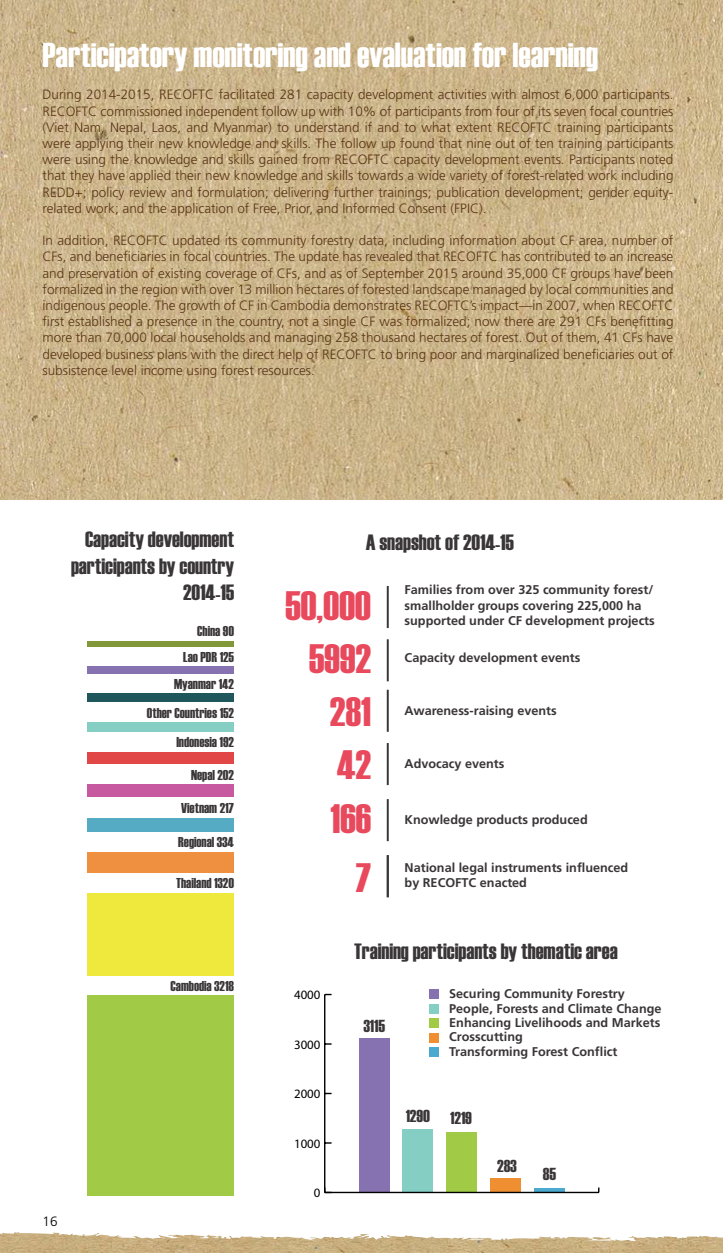
<style>
.page{position:relative;width:723px;height:1253px;background:#fff}
.page>*{position:absolute;margin:0;border:0;box-sizing:border-box;transform-origin:0 0}
.t1{font:41.1px "Haettenschweiler";color:#e8495c}
.t2{font:34.5px "Haettenschweiler";color:#fff}
.t3{font:22.2px/26.5px "Haettenschweiler";color:#3a3637;text-align:right}
.t4{font:17.4px "Haettenschweiler";color:#3a3637}
.t5{font:14.25px "Haettenschweiler";color:#3a3637}
.t6{font:300 13.5px/16.2px "Frutiger";color:#5a3515;text-align:justify}
.t7{font:300 13.5px "Frutiger";color:#000}
.t8{font:12.9px "Myriad Pro";color:#000}
.t9{font:700 12.6px/15.1px "Frutiger";color:#3a3637}
</style>
<div class="page">
<img style="left:0;top:1232px;width:396px;height:21px">
<img style="left:0;top:0;width:723px;height:500px">
<svg style="left:534px;top:1188px;width:31px;height:4px"></svg>
<div style="left:490px;top:1178px;width:31px;height:14px;background:#ef8f32"></div>
<div style="left:446px;top:1132px;width:31px;height:60px;background:#a1ca46"></div>
<div style="left:402px;top:1128px;width:31px;height:64px;background:#85cec4"></div>
<div style="left:359px;top:1038px;width:30px;height:154px;background:#8672b1"></div>
<hr style="left:325px;top:1192px;width:274px;height:1px;background:#000">
<hr style="left:324px;top:994px;width:1px;height:198px;background:#000">
<svg style="left:325px;top:1142px;width:6px;height:2px"></svg>
<svg style="left:325px;top:1043px;width:6px;height:2px"></svg>
<div style="left:428px;top:989px;width:10px;height:10px;background:#8672b1"></div>
<div style="left:428px;top:1047px;width:10px;height:10px;background:#4ba9d0"></div>
<div style="left:428px;top:1033px;width:10px;height:9px;background:#ef8f32"></div>
<div style="left:428px;top:1018px;width:10px;height:10px;background:#a1ca46"></div>
<div style="left:428px;top:1004px;width:10px;height:9px;background:#85cec4"></div>
<div style="left:88px;top:893px;width:146px;height:82px;background:#efe83d"></div>
<div style="left:88px;top:852px;width:146px;height:21px;background:#ef9040"></div>
<div style="left:88px;top:818px;width:146px;height:13px;background:#54abc3"></div>
<div style="left:88px;top:784px;width:146px;height:13px;background:#c6599f"></div>
<div style="left:88px;top:752px;width:146px;height:11px;background:#e24748"></div>
<div style="left:88px;top:722px;width:146px;height:10px;background:#85cec4"></div>
<div style="left:88px;top:693px;width:146px;height:9px;background:#1f575c"></div>
<div style="left:88px;top:666px;width:146px;height:8px;background:#8672b1"></div>
<div style="left:88px;top:641px;width:146px;height:6px;background:#82963a"></div>
<div style="left:88px;top:996px;width:146px;height:200px;background:#a1ca46"></div>
<hr style="left:387px;top:586px;width:2px;height:42px;background:#3a3637">
<hr style="left:387px;top:639px;width:2px;height:42px;background:#3a3637">
<hr style="left:387px;top:690px;width:2px;height:42px;background:#3a3637">
<hr style="left:387px;top:743px;width:2px;height:42px;background:#3a3637">
<hr style="left:387px;top:799px;width:2px;height:42px;background:#3a3637">
<hr style="left:387px;top:855px;width:2px;height:42px;background:#3a3637">
<h2 class="t2" style="left:43px;top:35px;width:557px">Participatory monitoring and evaluation for learning</h2>
<p class="t6" style="left:43px;top:87px;width:632px">During 2014-2015, RECOFTC facilitated 281 capacity development activities with almost 6,000 participants.<br>RECOFTC commissioned independent follow up with 10% of participants from four of its seven focal countries (Viet Nam, Nepal, Laos, and Myanmar) to understand if and to what extent RECOFTC training participants were applying their new knowledge and skills. The follow up found that nine out of ten training participants were using the knowledge and skills gained from RECOFTC capacity development events. Participants noted that they have applied their new knowledge and skills towards a wide variety of forest-related work including REDD+; policy review and formulation; delivering further trainings; publication development; gender equity&shy;related work; and the application of Free, Prior, and Informed Consent (FPIC).</p>
<p class="t6" style="left:43px;top:232px;width:632px">In addition, RECOFTC updated its community forestry data, including information about CF area, number of CFs, and beneficiaries in focal countries. The update has revealed that RECOFTC has contributed to an increase and preservation of existing coverage of CFs, and as of September 2015 around 35,000 CF groups have been formalized in the region with over 13 million hectares of forested landscape managed by local communities and indigenous people. The growth of CF in Cambodia demonstrates RECOFTC’s impact—in 2007, when RECOFTC first established a presence in the country, not a single CF was formalized; now there are 291 CFs benefitting more than 70,000 local households and managing 258 thousand hectares of forest. Out of them, 41 CFs have developed business plans with the direct help of RECOFTC to bring poor and marginalized beneficiaries out of subsistence level income using forest resources.</p>
<h3 class="t3" style="left:71px;top:525px;width:164px">Capacity development participants by country<br>2014-15</h3>
<p class="t5" style="left:197px;top:623px;width:38px">China 90</p>
<p class="t5" style="left:183px;top:648px;width:52px">Lao PDR 125</p>
<p class="t5" style="left:174px;top:676px;width:61px">Myanmar 142</p>
<p class="t5" style="left:147px;top:705px;width:89px">Other Countries 152</p>
<p class="t5" style="left:176px;top:734px;width:59px">Indonesia 192</p>
<p class="t5" style="left:191px;top:766px;width:44px">Nepal 202</p>
<p class="t5" style="left:181px;top:800px;width:54px">Vietnam 217</p>
<p class="t5" style="left:178px;top:834px;width:57px">Regional 334</p>
<p class="t5" style="left:176px;top:875px;width:59px">Thailand 1320</p>
<p class="t5" style="left:171px;top:978px;width:65px">Cambodia 3218</p>
<p class="t7" style="left:43px;top:1214px;width:17px">16</p>
<h3 class="t3" style="left:366px;top:527px;width:150px">A snapshot of 2014-15</h3>
<h1 class="t1" style="left:285px;top:582px;width:87px">50,000</h1>
<p class="t9" style="left:404px;top:582px;width:252px">Families from over 325 community forest/ smallholder groups covering 225,000 ha supported under CF development projects</p>
<h1 class="t1" style="left:309px;top:635px;width:64px">5992</h1>
<p class="t9" style="left:404px;top:650px;width:177px">Capacity development events</p>
<h1 class="t1" style="left:330px;top:688px;width:43px">281</h1>
<p class="t9" style="left:404px;top:703px;width:154px">Awareness-raising events</p>
<h1 class="t1" style="left:337px;top:741px;width:35px">42</h1>
<p class="t9" style="left:404px;top:756px;width:101px">Advocacy events</p>
<h1 class="t1" style="left:330px;top:795px;width:42px">166</h1>
<p class="t9" style="left:404px;top:812px;width:185px">Knowledge products produced</p>
<h1 class="t1" style="left:355px;top:854px;width:17px">7</h1>
<p class="t9" style="left:404px;top:860px;width:225px">National legal instruments influenced by RECOFTC enacted</p>
<p class="t8" style="left:294px;top:987px;width:28px">4000</p>
<p class="t8" style="left:294px;top:1036px;width:28px">3000</p>
<p class="t8" style="left:294px;top:1086px;width:28px">2000</p>
<p class="t8" style="left:294px;top:1135px;width:28px">1000</p>
<p class="t8" style="left:314px;top:1185px;width:8px">0</p>
<h3 class="t3" style="left:354px;top:937px;width:265px">Training participants by thematic area</h3>
<p class="t4" style="left:363px;top:1016px;width:23px">3115</p>
<p class="t9" style="left:449px;top:986px;width:214px;line-height:14.5px">Securing Community Forestry<br>People, Forests and Climate Change</p>
<p class="t9" style="left:449px;top:1029px;width:75px">Crosscutting</p>
<p class="t9" style="left:449px;top:1015px;width:213px">Enhancing Livelihoods and Markets</p>
<p class="t9" style="left:449px;top:1044px;width:170px">Transforming Forest Conflict</p>
<p class="t4" style="left:406px;top:1107px;width:68px">1290 1219</p>
<p class="t4" style="left:497px;top:1156px;width:21px">283</p>
<p class="t4" style="left:543px;top:1164px;width:15px">85</p>
</div>
